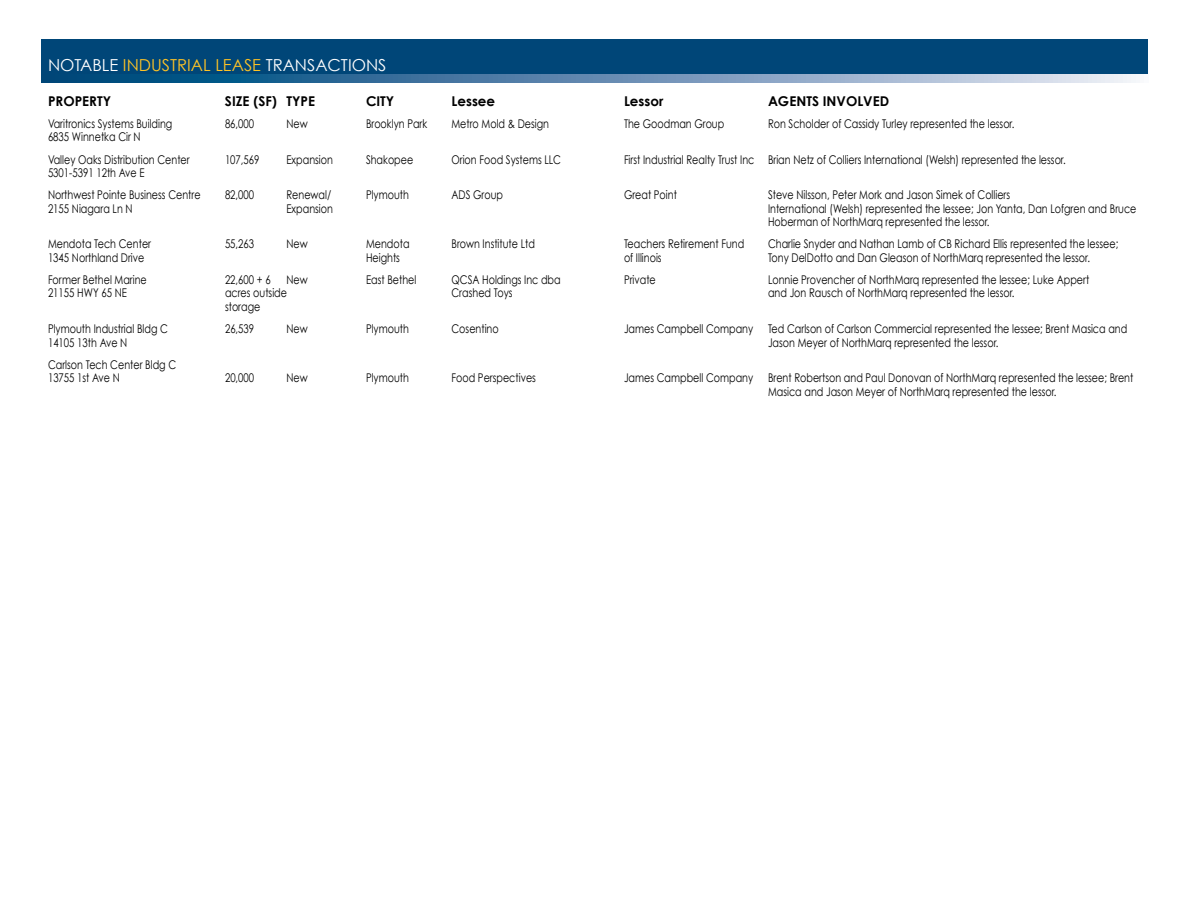
<style>
.page{position:relative;width:1188px;height:918px;background:#fff}
.page>*{position:absolute;margin:0;border:0;box-sizing:border-box;transform-origin:0 0}
.t1{font:16.5px "Century Gothic";color:#fff}
.t2{font:16.5px "Century Gothic";color:#ffc425}
.t3{font:700 13.5px "Century Gothic";color:#000}
.t4{font:12px/13.5px "Century Gothic";color:#000;scale:.8 1}
</style>
<div class="page">
<svg style="left:41px;top:73px;width:1107px;height:10px;background:#5c88ad"></svg>
<div style="left:41px;top:39px;width:1107px;height:34px;background:#004678"></div>
<h1 class="t1" style="left:48px;top:54px;width:23px">Notable</h1>
<h1 class="t2" style="left:123px;top:54px;width:14px">Industrial</h1>
<h1 class="t2" style="left:215px;top:54px;width:18px">Lease</h1>
<h1 class="t1" style="left:266px;top:54px;width:19px">Transactions</h1>
<p class="t3" style="left:48px;top:92px;width:65px">PROPERTY</p>
<p class="t3" style="left:225px;top:92px;width:92px">SIZE (SF) TYPE</p>
<p class="t3" style="left:366px;top:92px;width:30px">CITY</p>
<p class="t3" style="left:452px;top:92px;width:45px">Lessee</p>
<p class="t3" style="left:624px;top:92px;width:41px">Lessor</p>
<p class="t3" style="left:768px;top:92px;width:123px">AGENTS INVOLVED</p>
<p class="t4" style="left:48px;top:117px;width:157px">Varitronics Systems Building</p>
<p class="t4" style="left:225px;top:117px;width:38px">86,000</p>
<p class="t4" style="left:287px;top:117px;width:28px">New</p>
<p class="t4" style="left:366px;top:117px;width:78px">Brooklyn Park</p>
<p class="t4" style="left:451px;top:117px;width:124px">Metro Mold &amp; Design</p>
<p class="t4" style="left:624px;top:117px;width:127px">The Goodman Group</p>
<p class="t4" style="left:768px;top:117px;width:310px">Ron Scholder of Cassidy Turley represented the lessor.</p>
<p class="t4" style="left:48px;top:126px;width:179px;line-height:22.2px">6835 Winnetka Cir N<br>Valley Oaks Distribution Center</p>
<p class="t4" style="left:225px;top:152px;width:45px">107,569</p>
<p class="t4" style="left:287px;top:152px;width:60px">Expansion</p>
<p class="t4" style="left:366px;top:152px;width:61px">Shakopee</p>
<p class="t4" style="left:451px;top:152px;width:139px">Orion Food Systems LLC</p>
<p class="t4" style="left:624px;top:152px;width:554px">First Industrial Realty Trust Inc Brian Netz of Colliers International (Welsh) represented the lessor.</p>
<p class="t4" style="left:48px;top:161px;width:192px;line-height:22.2px">5301-5391 12th Ave E<br>Northwest Pointe Business Centre</p>
<p class="t4" style="left:225px;top:188px;width:38px">82,000</p>
<p class="t4" style="left:287px;top:188px;width:58px">Renewal/</p>
<p class="t4" style="left:366px;top:188px;width:55px">Plymouth</p>
<p class="t4" style="left:451px;top:188px;width:66px">ADS Group</p>
<p class="t4" style="left:624px;top:188px;width:68px">Great Point</p>
<p class="t4" style="left:768px;top:188px;width:304px">Steve Nilsson, Peter Mork and Jason Simek of Colliers</p>
<p class="t4" style="left:48px;top:201px;width:107px">2155 Niagara Ln N</p>
<p class="t4" style="left:287px;top:201px;width:60px">Expansion</p>
<p class="t4" style="left:768px;top:201px;width:462px">International (Welsh) represented the lessee; Jon Yanta, Dan Lofgren and Bruce<br>Hoberman of NorthMarq represented the lessor.</p>
<p class="t4" style="left:48px;top:237px;width:130px">Mendota Tech Center</p>
<p class="t4" style="left:225px;top:237px;width:38px">55,263</p>
<p class="t4" style="left:287px;top:237px;width:28px">New</p>
<p class="t4" style="left:366px;top:237px;width:56px">Mendota</p>
<p class="t4" style="left:452px;top:237px;width:106px">Brown Institute Ltd</p>
<p class="t4" style="left:624px;top:237px;width:152px">Teachers Retirement Fund</p>
<p class="t4" style="left:768px;top:237px;width:440px">Charlie Snyder and Nathan Lamb of CB Richard Ellis represented the lessee;</p>
<p class="t4" style="left:48px;top:251px;width:122px">1345 Northland Drive</p>
<p class="t4" style="left:366px;top:251px;width:44px">Heights</p>
<p class="t4" style="left:624px;top:251px;width:49px">of Illinois</p>
<p class="t4" style="left:768px;top:251px;width:404px">Tony DelDotto and Dan Gleason of NorthMarq represented the lessor.</p>
<p class="t4" style="left:48px;top:273px;width:125px">Former Bethel Marine</p>
<p class="t4" style="left:225px;top:273px;width:59px">22,600 + 6</p>
<p class="t4" style="left:287px;top:273px;width:28px">New</p>
<p class="t4" style="left:366px;top:273px;width:64px">East Bethel</p>
<p class="t4" style="left:452px;top:273px;width:138px">QCSA Holdings Inc dba</p>
<p class="t4" style="left:624px;top:273px;width:41px">Private</p>
<p class="t4" style="left:768px;top:273px;width:403px">Lonnie Provencher of NorthMarq represented the lessee; Luke Appert</p>
<p class="t4" style="left:48px;top:286px;width:100px">21155 HWY 65 NE</p>
<p class="t4" style="left:225px;top:286px;width:79px">acres outside</p>
<p class="t4" style="left:452px;top:286px;width:78px">Crashed Toys</p>
<p class="t4" style="left:768px;top:286px;width:310px">and Jon Rausch of NorthMarq represented the lessor.</p>
<p class="t4" style="left:225px;top:300px;width:46px">storage</p>
<p class="t4" style="left:48px;top:322px;width:151px">Plymouth Industrial Bldg C</p>
<p class="t4" style="left:225px;top:322px;width:38px">26,539</p>
<p class="t4" style="left:287px;top:322px;width:28px">New</p>
<p class="t4" style="left:366px;top:322px;width:55px">Plymouth</p>
<p class="t4" style="left:452px;top:322px;width:61px">Cosentino</p>
<p class="t4" style="left:624px;top:322px;width:631px">James Campbell Company Ted Carlson of Carlson Commercial represented the lessee; Brent Masica and</p>
<p class="t4" style="left:48px;top:335px;width:101px">14105 13th Ave N</p>
<p class="t4" style="left:768px;top:335px;width:290px">Jason Meyer of NorthMarq represented the lessor.</p>
<p class="t4" style="left:48px;top:358px;width:162px">Carlson Tech Center Bldg C<br>13755 1st Ave N</p>
<p class="t4" style="left:225px;top:371px;width:38px">20,000</p>
<p class="t4" style="left:287px;top:371px;width:28px">New</p>
<p class="t4" style="left:366px;top:371px;width:55px">Plymouth</p>
<p class="t4" style="left:452px;top:371px;width:107px">Food Perspectives</p>
<p class="t4" style="left:768px;top:371px;width:458px;text-indent:-144px">James Campbell Company Brent Robertson and Paul Donovan of NorthMarq represented the lessee; Brent<br>Masica and Jason Meyer of NorthMarq represented the lessor.</p>
</div>
